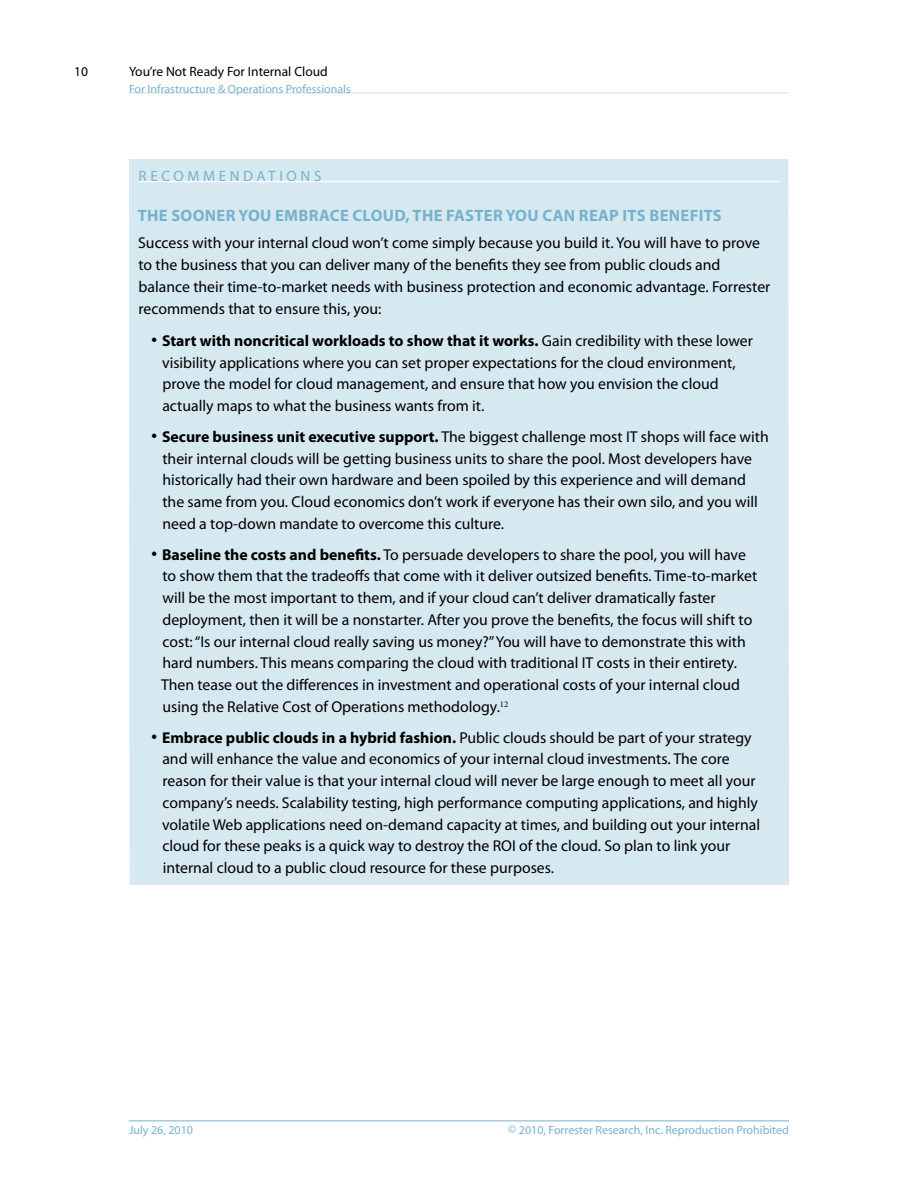
<style>
.page{position:relative;width:918px;height:1188px;background:#fff}
.page>*{position:absolute;margin:0;border:0;box-sizing:border-box;transform-origin:0 0}
.t1{font:700 16.5px "Myriad Pro";color:#77b2cd}
.t2{font:15.75px/21.8px "Myriad Pro";color:#000}
.t3{font:15px "Myriad Pro";letter-spacing:.24em;color:#77b2cd}
.t4{font:13.5px "Myriad Pro";color:#000}
.t5{font:12px "Myriad Pro";color:#77b2cd}
.s1{font-weight:700;font-size:24px}
.s2{font-weight:700}
</style>
<div class="page">
<hr style="left:129px;top:1120px;width:660px;height:1px;background:#77b2cd">
<hr style="left:129px;top:93px;width:660px;height:1px;background:#cfe4ed">
<div style="left:129px;top:159px;width:660px;height:726px;background:#d6e8f0"></div>
<hr style="left:138px;top:181px;width:642px;height:1px;background:#fff">
<p class="t4" style="left:74px;top:64px;width:15px">10</p>
<p class="t4" style="left:129px;top:64px;width:200px">You’re Not Ready For Internal Cloud</p>
<p class="t5" style="left:129px;top:82px;width:223px">For Infrastructure &amp; Operations Professionals</p>
<p class="t3" style="left:139px;top:168px;width:24px">Reco</p>
<p class="t3" style="left:187px;top:168px;width:104px">mmen dations</p>
<p class="t1" style="left:138px;top:206px;width:46px">The sooner</p>
<p class="t1" style="left:239px;top:206px;width:48px">yo u embrace</p>
<p class="t1" style="left:352px;top:206px;width:11px">clo</p>
<p class="t1" style="left:383px;top:206px;width:41px">ud, the</p>
<p class="t1" style="left:446px;top:206px;width:11px">faster</p>
<p class="t1" style="left:506px;top:206px;width:48px">yo u can</p>
<p class="t1" style="left:579px;top:206px;width:11px">reap</p>
<p class="t1" style="left:623px;top:206px;width:37px">its benefits</p>
<p class="t2" style="left:138px;top:232px;width:634px">Success with your internal cloud won’t come simply because you build it. You will have to prove to the business that you can deliver many of the benefits they see from public clouds and balance their time-to-market needs with business protection and economic advantage. Forrester recommends that to ensure this, you:</p>
<p class="t2" style="left:162px;top:330px;width:592px;text-indent:-11px"><span class="s1">·</span> <span class="s2">Start with noncritical workloads to show that it works.</span> Gain credibility with these lower visibility applications where you can set proper expectations for the cloud environment, prove the model for cloud management, and ensure that how you envision the cloud actually maps to what the business wants from it.</p>
<p class="t2" style="left:162px;top:426px;width:608px;text-indent:-11px"><span class="s1">·</span> <span class="s2">Secure business unit executive support.</span> The biggest challenge most IT shops will face with their internal clouds will be getting business units to share the pool. Most developers have historically had their own hardware and been spoiled by this experience and will demand the same from you. Cloud economics don’t work if everyone has their own silo, and you will need a top-down mandate to overcome this culture.</p>
<p class="t2" style="left:161px;top:544px;width:598px;text-indent:-10px"><span class="s1">·</span> <span class="s2">Baseline the costs and benefits.</span> To persuade developers to share the pool, you will have to show them that the tradeoffs that come with it deliver outsized benefits. Time-to-market will be the most important to them, and if your cloud can’t deliver dramatically faster deployment, then it will be a nonstarter. After you prove the benefits, the focus will shift to cost: “Is our internal cloud really saving us money?” You will have to demonstrate this with hard numbers. This means comparing the cloud with traditional IT costs in their entirety.<br>Then tease out the differences in investment and operational costs of your internal cloud using the Relative Cost of Operations methodology.<sup>12</sup></p>
<p class="t2" style="left:162px;top:727px;width:600px;text-indent:-11px"><span class="s1">·</span> <span class="s2">Embrace public clouds in a hybrid fashion.</span> Public clouds should be part of your strategy and will enhance the value and economics of your internal cloud investments. The core reason for their value is that your internal cloud will never be large enough to meet all your company’s needs. Scalability testing, high performance computing applications, and highly volatile Web applications need on-demand capacity at times, and building out your internal cloud for these peaks is a quick way to destroy the ROI of the cloud. So plan to link your internal cloud to a public cloud resource for these purposes.</p>
<p class="t5" style="left:129px;top:1123px;width:66px">July 26, 2010</p>
<p class="t5" style="left:508px;top:1123px;width:282px">© 2010, Forrester Research, Inc. Reproduction Prohibited</p>
</div>
